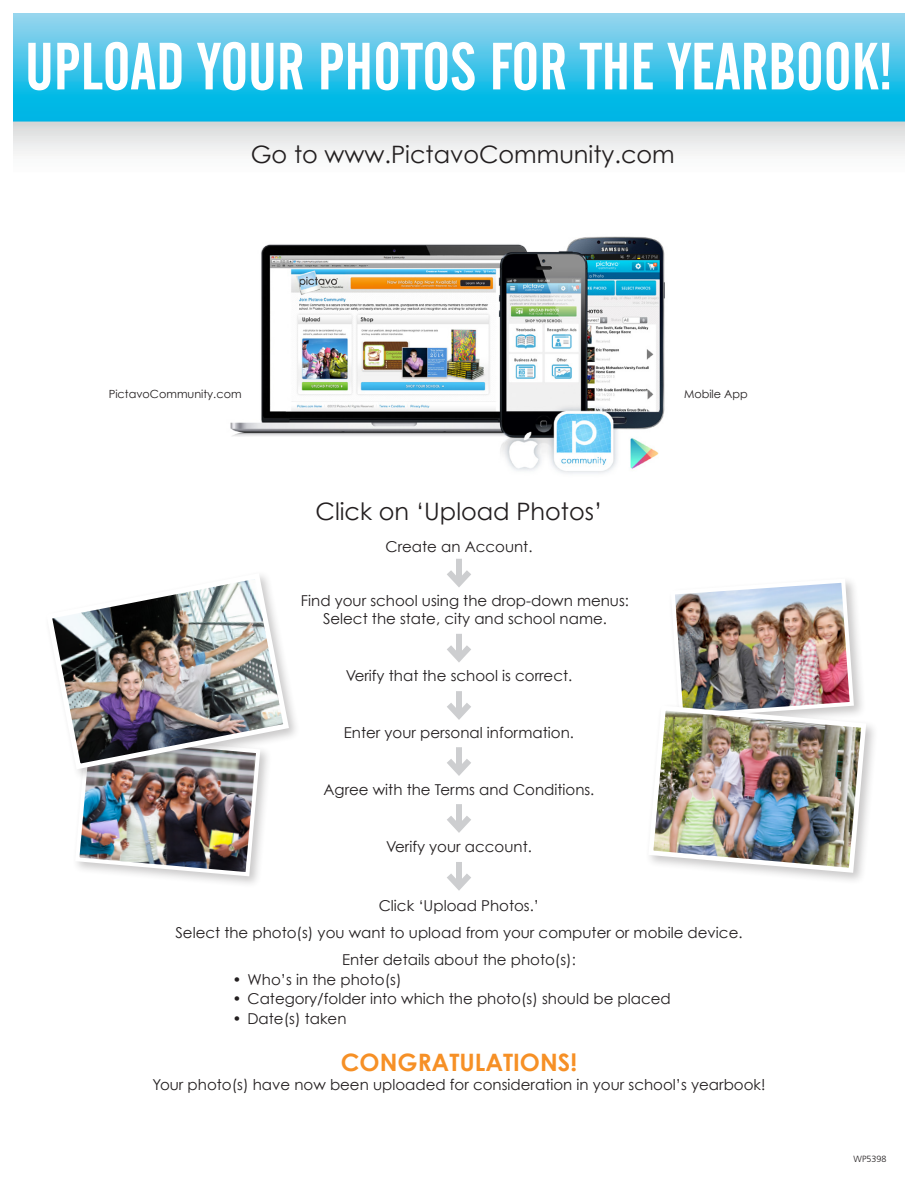
<style>
.page{position:relative;width:918px;height:1188px;background:#fff}
.page>*{position:absolute;margin:0;border:0;box-sizing:border-box;transform-origin:0 0}
.t1{font:66px "Alternate Gothic 2 BT";color:#fff}
.t2{font:24px "Century Gothic";color:#231f20}
.t3{font:700 24px "Century Gothic";color:#f69026}
.t4{font:15px/27px "Century Gothic";color:#231f20;text-align:center}
.t5{font:11.25px "Century Gothic";color:#231f20}
.t6{font:300 9px "Frutiger";color:#231f20}
</style>
<div class="page">
<div style="left:72px;top:731px;width:201px;height:158px;background:#231f20;opacity:.24"></div>
<img style="left:73px;top:781px;width:189px;height:98px">
<img style="left:230px;top:236px;width:435px;height:238px">
<img style="left:14px;top:14px;width:890px;height:140px">
<div style="left:456px;top:559px;width:6px;height:24px;background:#cdced0"></div>
<svg style="left:447px;top:570px;width:24px;height:17px"></svg>
<div style="left:456px;top:634px;width:6px;height:24px;background:#cdced0"></div>
<svg style="left:447px;top:645px;width:24px;height:17px"></svg>
<div style="left:456px;top:691px;width:6px;height:25px;background:#cdced0"></div>
<svg style="left:447px;top:703px;width:24px;height:17px"></svg>
<div style="left:456px;top:747px;width:6px;height:25px;background:#cdced0"></div>
<svg style="left:447px;top:759px;width:24px;height:17px"></svg>
<div style="left:645px;top:702px;width:233px;height:183px;background:#231f20;opacity:.24"></div>
<img style="left:646px;top:581px;width:223px;height:294px">
<div style="left:43px;top:570px;width:258px;height:211px;background:#231f20;opacity:.24"></div>
<img style="left:44px;top:570px;width:248px;height:202px">
<div style="left:456px;top:804px;width:6px;height:25px;background:#cdced0"></div>
<svg style="left:447px;top:816px;width:24px;height:17px"></svg>
<div style="left:456px;top:862px;width:6px;height:24px;background:#cdced0"></div>
<svg style="left:447px;top:874px;width:24px;height:17px"></svg>
<h1 class="t1" style="left:25px;top:30px;width:869px">UPLOAD YOUR PHOTOS FOR THE YEARBOOK!</h1>
<h2 class="t2" style="left:251px;top:140px;width:426px">Go to www.PictavoCommunity.com</h2>
<p class="t5" style="left:109px;top:387px;width:134px">PictavoCommunity.com</p>
<p class="t5" style="left:684px;top:387px;width:65px">Mobile App</p>
<h2 class="t2" style="left:316px;top:497px;width:289px">Click on ‘Upload Photos’</h2>
<p class="t4" style="left:385px;top:533px;width:149px">Create an Account.</p>
<p class="t4" style="left:301px;top:591px;width:330px;line-height:18px">Find your school using the drop-down menus:<br>Select the state, city and school name.</p>
<p class="t4" style="left:346px;top:662px;width:228px">Verify that the school is correct.</p>
<p class="t4" style="left:344px;top:719px;width:232px">Enter your personal information.</p>
<p class="t4" style="left:324px;top:776px;width:272px">Agree with the Terms and Conditions.</p>
<p class="t4" style="left:386px;top:833px;width:147px">Verify your account.</p>
<p class="t4" style="left:175px;top:892px;width:569px">Click ‘Upload Photos.’<br>Select the photo(s) you want to upload from your computer or mobile device.<br>Enter details about the photo(s):</p>
<p class="t4" style="left:232px;top:966px;width:171px">• Who’s in the photo(s)</p>
<p class="t4" style="left:232px;top:985px;width:440px">• Category/folder into which the photo(s) should be placed</p>
<p class="t4" style="left:232px;top:1005px;width:116px">• Date(s) taken</p>
<h2 class="t3" style="left:341px;top:1047px;width:238px">CONGRATULATIONS!</h2>
<p class="t4" style="left:153px;top:1071px;width:615px">Your photo(s) have now been uploaded for consideration in your school’s yearbook!</p>
<p class="t6" style="left:854px;top:1154px;width:35px">WP5398</p>
</div>
